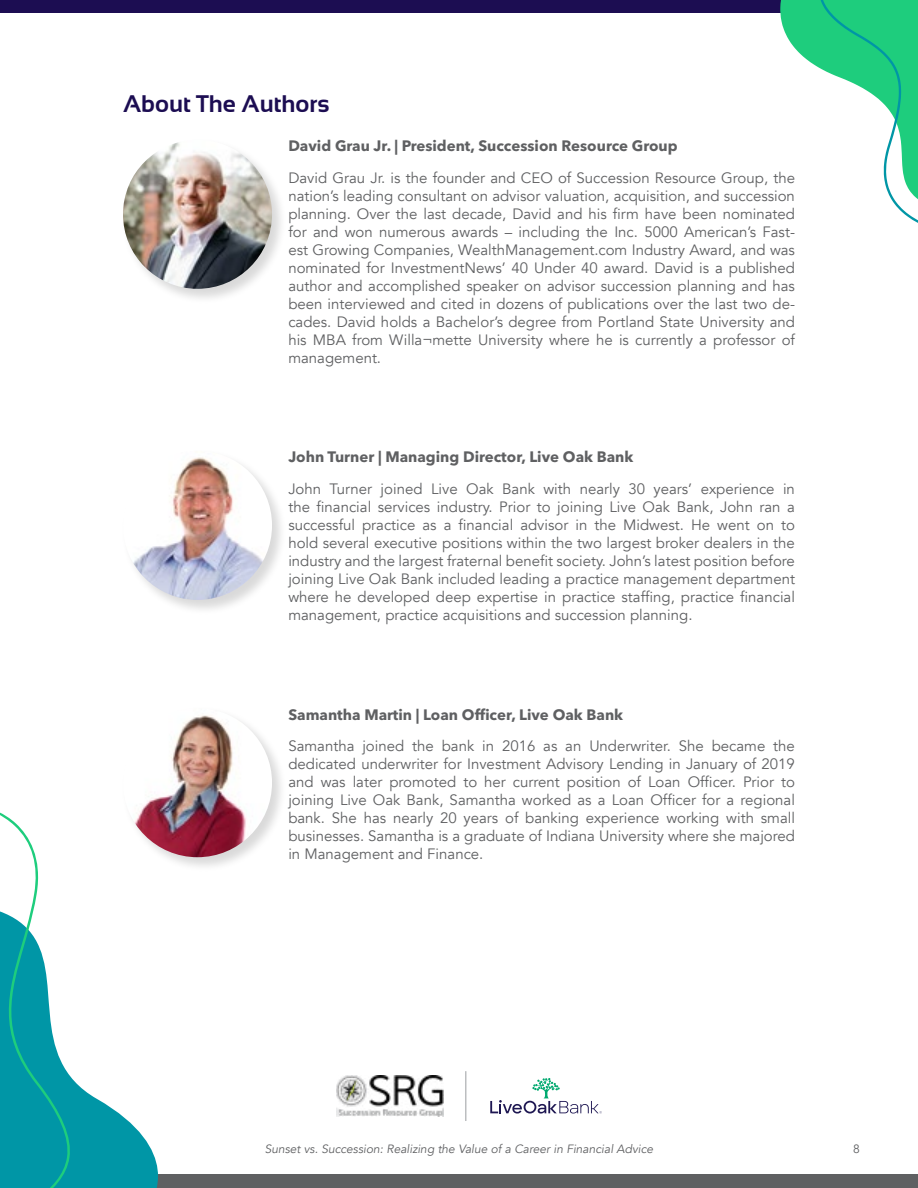
<style>
.page{position:relative;width:918px;height:1188px;background:#fff}
.page>*{position:absolute;margin:0;border:0;box-sizing:border-box;transform-origin:0 0}
.t1{font:700 24px "Sansation";color:#1c0d52}
.t2{font:15px/18px "Avenir";color:#5f6062;text-align:justify}
.t3{font:700 15px "Avenir Next LT Pro";color:#5f6062}
.t4{font:italic 12px "Avenir";color:#5f6062}
.t5{font:12px "Avenir";color:#5f6062}
</style>
<div class="page">
<div style="left:0;top:1174px;width:918px;height:14px;background:#5f6062"></div>
<div style="left:0;top:0;width:918px;height:14px;background:#1c0d52"></div>
<svg style="left:490px;top:1078px;width:112px;height:36px"></svg>
<img style="left:337px;top:1076px;width:106px;height:41px">
<hr style="left:465px;top:1071px;width:1px;height:50px;background:#bcbec0">
<svg style="left:72px;top:1078px;width:86px;height:110px;fill:#0096a6"></svg>
<svg style="left:0;top:812px;width:72px;height:376px"></svg>
<svg style="left:780px;top:0;width:138px;height:223px"></svg>
<div style="left:122px;top:139px;width:165px;height:165px;background:#000;opacity:.15"></div>
<img style="left:123px;top:140px;width:149px;height:149px;border-radius:75px">
<div style="left:122px;top:707px;width:165px;height:165px;background:#000;opacity:.15"></div>
<img style="left:123px;top:708px;width:149px;height:149px;border-radius:75px">
<div style="left:122px;top:450px;width:165px;height:165px;background:#000;opacity:.15"></div>
<img style="left:123px;top:451px;width:149px;height:149px;border-radius:75px">
<h1 class="t1" style="left:123px;top:90px;width:208px">About The Authors</h1>
<p class="t3" style="left:288px;top:137px;width:391px">David Grau Jr. | President, Succession Resource Group</p>
<p class="t2" style="left:288px;top:169px;width:508px">David Grau Jr. is the founder and CEO of Succession Resource Group, the nation’s leading consultant on advisor valuation, acquisition, and succession planning. Over the last decade, David and his firm have been nominated for and won numerous awards – including the Inc. 5000 American’s Fast&shy;est Growing Companies, WealthManagement.com Industry Award, and was nominated for InvestmentNews’ 40 Under 40 award. David is a published author and accomplished speaker on advisor succession planning and has been interviewed and cited in dozens of publications over the last two de&shy;cades. David holds a Bachelor’s degree from Portland State University and his MBA from Willa¬mette University where he is currently a professor of management.</p>
<p class="t3" style="left:288px;top:448px;width:347px">John Turner | Managing Director, Live Oak Bank</p>
<p class="t2" style="left:288px;top:480px;width:508px">John Turner joined Live Oak Bank with nearly 30 years’ experience in the financial services industry. Prior to joining Live Oak Bank, John ran a successful practice as a financial advisor in the Midwest. He went on to hold several executive positions within the two largest broker dealers in the industry and the largest fraternal benefit society. John’s latest position before joining Live Oak Bank included leading a practice management department where he developed deep expertise in practice staffing, practice financial management, practice acquisitions and succession planning.</p>
<p class="t3" style="left:288px;top:705px;width:336px">Samantha Martin | Loan Officer, Live Oak Bank</p>
<p class="t2" style="left:288px;top:737px;width:508px">Samantha joined the bank in 2016 as an Underwriter. She became the dedicated underwriter for Investment Advisory Lending in January of 2019 and was later promoted to her current position of Loan Officer. Prior to joining Live Oak Bank, Samantha worked as a Loan Officer for a regional bank. She has nearly 20 years of banking experience working with small businesses. Samantha is a graduate of Indiana University where she majored in Management and Finance.</p>
<p class="t4" style="left:265px;top:1142px;width:390px">Sunset vs. Succession: Realizing the Value of a Career in Financial Advice</p>
<p class="t5" style="left:853px;top:1142px;width:8px">8</p>
</div>
